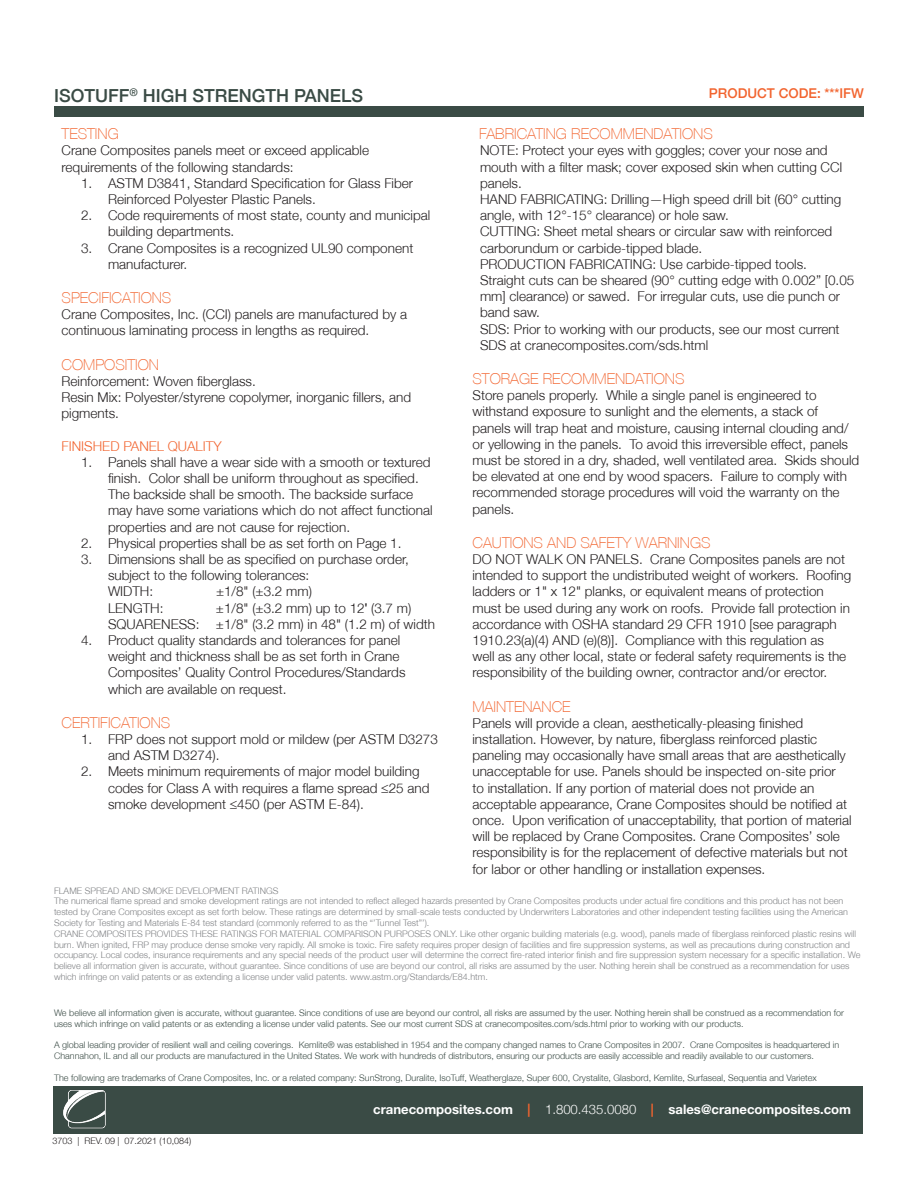
<style>
.page{position:relative;width:918px;height:1188px;background:#fff}
.page>*{position:absolute;margin:0;border:0;box-sizing:border-box;transform-origin:0 0}
.t1{font:500 18px "Helvetica Neue LT";color:#3a4b45}
.t2{font:100 15px "Helvetica Neue LT";color:#f2642f}
.t3{font:100 15px "Helvetica Neue LT";color:#f26631}
.t4{font:300 13.5px/16.2px "Helvetica Neue";color:#231f20}
.t5{font:300 13.5px "Helvetica Neue";color:#f2642f}
.t6{font:500 13.5px "Helvetica Neue LT";color:#f2642f}
.t7{font:700 13.2px "Helvetica Neue LT Std";color:#fff}
.t8{font:300 9px/10.8px "Helvetica Neue";color:#808285}
.t9{font:300 9px/10.8px "Helvetica Neue";color:#3a4b45}
.t10{font:300 9px "Helvetica Neue";color:#231f20}
.s1{font-family:"Arial";font-weight:400}
.s2{color:#f2642f}
.s3{font-family:"Helvetica Neue";font-weight:300}
</style>
<div class="page">
<div style="left:53px;top:1086px;width:810px;height:48px;background:#3a4b45"></div>
<img style="left:63px;top:1090px;width:43px;height:39px">
<div style="left:54px;top:106px;width:810px;height:11px;background:#3a4b45"></div>
<p class="t1" style="left:54px;top:85px;width:311px">ISOTUFF<sup>®</sup> HIGH STRENGTH PANELS</p>
<p class="t6" style="left:709px;top:86px;width:157px">PRODUCT CODE: ***IFW</p>
<p class="t2" style="left:62px;top:125px;width:59px">TESTING</p>
<p class="t4" style="left:62px;top:142px;width:309px">Crane Composites panels meet or exceed applicable requirements of the following standards:</p>
<p class="t4" style="left:108px;top:175px;width:307px;text-indent:-27px">1. ASTM D3841, Standard Specification for Glass Fiber<br>Reinforced Polyester Plastic Panels.</p>
<p class="t4" style="left:108px;top:207px;width:324px;text-indent:-27px">2. Code requirements of most state, county and municipal building departments.</p>
<p class="t4" style="left:108px;top:240px;width:307px;text-indent:-27px">3. Crane Composites is a recognized UL90 component manufacturer.</p>
<p class="t3" style="left:62px;top:289px;width:111px">SPECIFICATIONS</p>
<p class="t4" style="left:62px;top:306px;width:347px">Crane Composites, Inc. (CCI) panels are manufactured by a continuous laminating process in lengths as required.</p>
<p class="t3" style="left:62px;top:356px;width:99px">COMPOSITION</p>
<p class="t4" style="left:62px;top:373px;width:196px">Reinforcement: Woven fiberglass.</p>
<p class="t4" style="left:62px;top:389px;width:351px">Resin Mix: Polyester/styrene copolymer, inorganic fillers, and pigments.</p>
<p class="t5" style="left:62px;top:438px;width:162px">FINISHED PANEL QUALITY</p>
<p class="t4" style="left:108px;top:454px;width:326px;text-indent:-27px">1. Panels shall have a wear side with a smooth or textured finish. Color shall be uniform throughout as specified.<br>The backside shall be smooth. The backside surface may have some variations which do not affect functional properties and are not cause for rejection.</p>
<p class="t4" style="left:81px;top:535px;width:322px">2. Physical properties shall be as set forth on Page 1.</p>
<p class="t4" style="left:108px;top:551px;width:302px;text-indent:-27px">3. Dimensions shall be as specified on purchase order, subject to the following tolerances:<br>WIDTH:</p>
<p class="t4" style="left:216px;top:583px;width:97px">±1/8" (±3.2 mm)</p>
<p class="t4" style="left:108px;top:600px;width:329px;text-indent:108px">±1/8" (±3.2 mm) up to 12<span class="s1">'</span> (3.7 m)<br>SQUARENESS: ±1/8" (3.2 mm) in 48" (1.2 m) of width</p>
<p class="t4" style="left:108px;top:632px;width:299px;text-indent:-27px">4. Product quality standards and tolerances for panel weight and thickness shall be as set forth in Crane Composites’ Quality Control Procedures/Standards which are available on request.</p>
<p class="t3" style="left:62px;top:714px;width:110px">CERTIFICATIONS</p>
<p class="t4" style="left:108px;top:731px;width:331px;text-indent:-27px">1. FRP does not support mold or mildew (per ASTM D3273 and ASTM D3274).</p>
<p class="t4" style="left:108px;top:763px;width:323px;text-indent:-27px">2. Meets minimum requirements of major model building codes for Class A with requires a flame spread ≤25 and smoke development ≤450 (per ASTM E-84).</p>
<p class="t4" style="left:108px;top:600px;width:57px">LENGTH:</p>
<p class="t3" style="left:479px;top:125px;width:235px">FABRICATING RECOMMENDATIONS</p>
<p class="t4" style="left:480px;top:142px;width:364px">NOTE: Protect your eyes with goggles; cover your nose and mouth with a filter mask; cover exposed skin when cutting CCI panels.</p>
<p class="t4" style="left:480px;top:191px;width:363px">HAND FABRICATING: Drilling—High speed drill bit (60° cutting angle, with 12°-15° clearance) or hole saw.</p>
<p class="t4" style="left:480px;top:223px;width:354px">CUTTING: Sheet metal shears or circular saw with reinforced carborundum or carbide-tipped blade.</p>
<p class="t4" style="left:480px;top:256px;width:376px">PRODUCTION FABRICATING: Use carbide-tipped tools.<br>Straight cuts can be sheared (90° cutting edge with 0.002” [0.05 mm] clearance) or sawed. For irregular cuts, use die punch or band saw.<br>SDS: Prior to working with our products, see our most current SDS at cranecomposites.com/sds.html</p>
<p class="t2" style="left:472px;top:370px;width:213px">STORAGE RECOMMENDATIONS</p>
<p class="t4" style="left:472px;top:387px;width:388px">Store panels properly. While a single panel is engineered to withstand exposure to sunlight and the elements, a stack of panels will trap heat and moisture, causing internal clouding and/ or yellowing in the panels. To avoid this irreversible effect, panels must be stored in a dry, shaded, well ventilated area. Skids should be elevated at one end by wood spacers. Failure to comply with recommended storage procedures will void the warranty on the panels.</p>
<p class="t2" style="left:472px;top:534px;width:240px">CAUTIONS AND SAFETY WARNINGS</p>
<p class="t4" style="left:472px;top:551px;width:380px">DO NOT WALK ON PANELS. Crane Composites panels are not intended to support the undistributed weight of workers. Roofing ladders or 1" x 12" planks, or equivalent means of protection must be used during any work on roofs. Provide fall protection in accordance with OSHA standard 29 CFR 1910 [see paragraph 1910.23(a)(4) AND (e)(8)]. Compliance with this regulation as<br>well as any other local, state or federal safety requirements is the responsibility of the building owner, contractor and/or erector.</p>
<p class="t2" style="left:472px;top:698px;width:100px">MAINTENANCE</p>
<p class="t4" style="left:472px;top:715px;width:381px">Panels will provide a clean, aesthetically-pleasing finished installation. However, by nature, fiberglass reinforced plastic paneling may occasionally have small areas that are aesthetically unacceptable for use. Panels should be inspected on-site prior<br>to installation. If any portion of material does not provide an acceptable appearance, Crane Composites should be notified at once. Upon verification of unacceptability, that portion of material will be replaced by Crane Composites. Crane Composites’ sole responsibility is for the replacement of defective materials but not for labor or other handling or installation expenses.</p>
<p class="t8" style="left:54px;top:885px;width:226px">FLAME SPREAD AND SMOKE DEVELOPMENT RATINGS</p>
<p class="t8" style="left:54px;top:896px;width:796px">The numerical flame spread and smoke development ratings are not intended to reflect alleged hazards presented by Crane Composites products under actual fire conditions and this product has not been tested by Crane Composites except as set forth below. These ratings are determined by small-scale tests conducted by Underwriters Laboratories and other independent testing facilities using the American<br>Society for Testing and Materials E-84 test standard (commonly referred to as the “’Tunnel Test”’).</p>
<p class="t8" style="left:54px;top:928px;width:808px">CRANE COMPOSITES PROVIDES THESE RATINGS FOR MATERIAL COMPARISON PURPOSES ONLY. Like other organic building materials (e.g. wood), panels made of fiberglass reinforced plastic resins will burn. When ignited, FRP may produce dense smoke very rapidly. All smoke is toxic. Fire safety requires proper design of facilities and fire suppression systems, as well as precautions during construction and occupancy. Local codes, insurance requirements and any special needs of the product user will determine the correct fire-rated interior finish and fire suppression system necessary for a specific installation. We believe all information given is accurate, without guarantee. Since conditions of use are beyond our control, all risks are assumed by the user. Nothing herein shall be construed as a recommendation for uses which infringe on valid patents or as extending a license under valid patents. www.astm.org/Standards/E84.htm.</p>
<p class="t9" style="left:54px;top:1007px;width:791px">We believe all information given is accurate, without guarantee. Since conditions of use are beyond our control, all risks are assumed by the user. Nothing herein shall be construed as a recommendation for uses which infringe on valid patents or as extending a license under valid patents. See our most current SDS at cranecomposites.com/sds.html prior to working with our products.</p>
<p class="t9" style="left:54px;top:1040px;width:787px">A global leading provider of resilient wall and ceiling coverings. Kemlite® was established in 1954 and the company changed names to Crane Composites in 2007. Crane Composites is headquartered in<br>Channahon, IL and all our products are manufactured in the United States. We work with hundreds of distributors, ensuring our products are easily accessible and readily available to our customers.</p>
<p class="t9" style="left:54px;top:1072px;width:764px">The following are trademarks of Crane Composites, Inc. or a related company: SunStrong, Duralite, IsoTuff, Weatherglaze, Super 600, Crystalite, Glasbord, Kemlite, Surfaseal, Sequentia and Varietex</p>
<p class="t10" style="left:53px;top:1135px;width:140px">3703 | REV. 09 | 07.2021 (10,084)</p>
<p class="t7" style="left:373px;top:1101px;width:479px">cranecomposites.com <span class="s2">|</span> <span class="s3">1.800.435.0080</span> <span class="s2">|</span> sales@cranecomposites.com</p>
</div>
